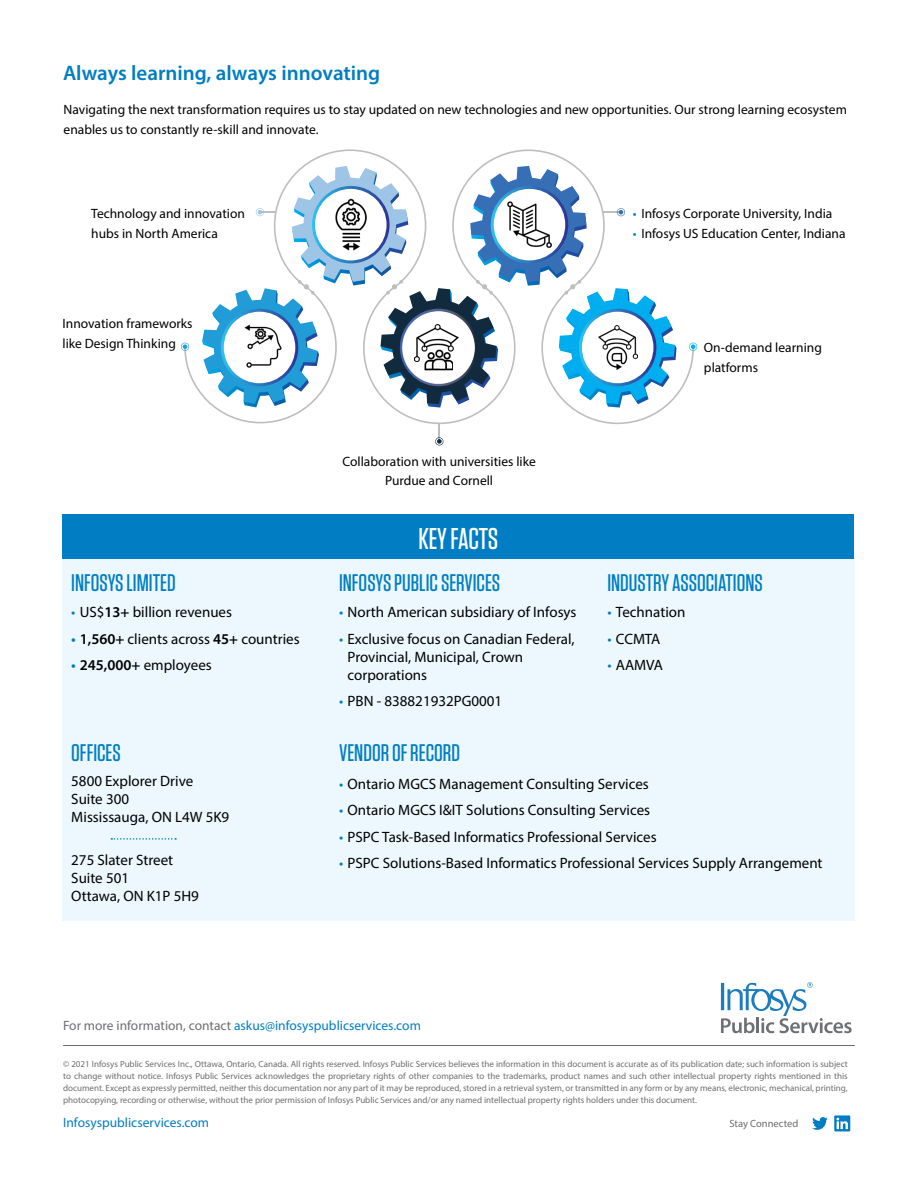
<style>
.page{position:relative;width:918px;height:1188px;background:#fff}
.page>*{position:absolute;margin:0;border:0;box-sizing:border-box;transform-origin:0 0}
.t1{font:500 30px "Tungsten";letter-spacing:-.01em;color:#fff}
.t2{font:500 24px "Tungsten";color:#007dc3}
.t3{font:600 21px "Myriad Pro";color:#007dc3}
.t4{font:15px/18px "Myriad Pro";color:#000}
.t5{font:13.5px/19.5px "Myriad Pro";color:#000}
.t6{font:13.5px "Myriad Pro";color:#007dc3}
.t7{font:10.5px "Myriad Pro";color:#6d6e71}
.t8{font:9px/12px "Myriad Pro";color:#6d6e71;text-align:justify}
.s1{color:#007dc3}
.s2{font-weight:600}
.s3{font-weight:600;color:#007dc3}
.s4{color:#6d6e71}
</style>
<div class="page">
<hr style="left:63px;top:1045px;width:792px;height:1px;background:#6d6e71">
<svg style="left:812px;top:1117px;width:16px;height:13px"></svg>
<svg style="left:834px;top:1115px;width:16px;height:16px"></svg>
<svg style="left:836px;top:1118px;width:12px;height:11px"></svg>
<svg style="left:721px;top:982px;width:131px;height:51px"></svg>
<div style="left:62px;top:554px;width:793px;height:367px;background:#ecf8fe"></div>
<div style="left:62px;top:514px;width:792px;height:45px;background:#007dc3"></div>
<svg style="left:111px;top:838px;width:65px;height:2px"></svg>
<svg style="left:184px;top:149px;width:510px;height:275px"></svg>
<svg style="left:181px;top:343px;width:8px;height:8px"></svg>
<img style="left:559px;top:289px;width:118px;height:119px">
<img style="left:202px;top:404px;width:117px;height:3px">
<img style="left:380px;top:404px;width:118px;height:4px">
<svg style="left:202px;top:166px;width:473px;height:238px"></svg>
<svg style="left:435px;top:423px;width:8px;height:22px"></svg>
<svg style="left:689px;top:343px;width:8px;height:8px"></svg>
<img style="left:321px;top:195px;width:60px;height:59px">
<img style="left:239px;top:322px;width:48px;height:49px">
<img style="left:503px;top:198px;width:53px;height:53px">
<img style="left:414px;top:324px;width:45px;height:38px">
<img style="left:598px;top:325px;width:40px;height:44px">
<img style="left:425px;top:347px;width:28px;height:24px">
<h3 class="t3" style="left:63px;top:59px;width:319px">Always learning, always innovating</h3>
<h3 class="t5" style="left:64px;top:100px;width:785px">Navigating the next transformation requires us to stay updated on new technologies and new opportunities. Our strong learning ecosystem enables us to constantly re-skill and innovate.</h3>
<h3 class="t5" style="left:91px;top:204px;width:155px">Technology and innovation hubs in North America</h3>
<h3 class="t5" style="left:63px;top:314px;width:132px">Innovation frameworks like Design Thinking</h3>
<h3 class="t5" style="left:343px;top:451px;width:195px;text-align:center">Collaboration with universities like<br>Purdue and Cornell</h3>
<h1 class="t1" style="left:418px;top:523px;width:81px">KEY FACTS</h1>
<h3 class="t5" style="left:633px;top:204px;width:201px"><span class="s1">•</span> Infosys Corporate University, India</h3>
<h3 class="t5" style="left:633px;top:223px;width:214px"><span class="s1">•</span> Infosys US Education Center, Indiana</h3>
<h3 class="t5" style="left:704px;top:338px;width:119px">On-demand learning platforms</h3>
<h2 class="t2" style="left:71px;top:570px;width:106px">INFOSYS LIMITED</h2>
<h2 class="t2" style="left:339px;top:570px;width:163px">INFOSYS PUBLIC SERVICES</h2>
<h2 class="t2" style="left:607px;top:570px;width:157px">INDUSTRY ASSOCIATIONS</h2>
<h3 class="t4" style="left:607px;top:603px;width:79px"><span class="s1">•</span> Technation</h3>
<h3 class="t4" style="left:607px;top:629px;width:55px"><span class="s1">•</span> CCMTA</h3>
<h3 class="t4" style="left:607px;top:656px;width:57px"><span class="s1">•</span> AAMVA</h3>
<h3 class="t4" style="left:71px;top:603px;width:162px"><span class="s1">•</span> US$<span class="s2">13+</span> billion revenues</h3>
<h3 class="t4" style="left:71px;top:629px;width:230px"><span class="s3">•</span> <span class="s2">1,560+</span> clients across <span class="s2">45+</span> countries</h3>
<h3 class="t4" style="left:71px;top:656px;width:142px"><span class="s3">•</span> <span class="s2">245,000+</span> employees</h3>
<h3 class="t4" style="left:339px;top:603px;width:239px"><span class="s1">•</span> North American subsidiary of Infosys</h3>
<h3 class="t4" style="left:348px;top:629px;width:229px;text-indent:-9px"><span class="s1">•</span> Exclusive focus on Canadian Federal,<br>Provincial, Municipal, Crown corporations</h3>
<h3 class="t4" style="left:339px;top:692px;width:165px"><span class="s1">•</span> PBN - 838821932PG0001</h3>
<h2 class="t2" style="left:71px;top:740px;width:51px">OFFICES</h2>
<h2 class="t2" style="left:339px;top:740px;width:122px">VENDOR OF RECORD</h2>
<h3 class="t4" style="left:339px;top:775px;width:311px"><span class="s1">•</span> Ontario MGCS Management Consulting Services</h3>
<h3 class="t4" style="left:339px;top:801px;width:313px"><span class="s1">•</span> Ontario MGCS I&amp;IT Solutions Consulting Services</h3>
<h3 class="t4" style="left:339px;top:828px;width:319px"><span class="s1">•</span> PSPC Task-Based Informatics Professional Services</h3>
<h3 class="t4" style="left:339px;top:854px;width:485px"><span class="s1">•</span> PSPC Solutions-Based Informatics Professional Services Supply Arrangement</h3>
<h3 class="t4" style="left:71px;top:772px;width:159px">5800 Explorer Drive<br>Suite 300<br>Mississauga, ON L4W 5K9</h3>
<h3 class="t4" style="left:71px;top:851px;width:129px">275 Slater Street<br>Suite 501<br>Ottawa, ON K1P 5H9</h3>
<h3 class="t6" style="left:63px;top:1017px;width:359px"><span class="s4">For more information, contact</span> askus@infosyspublicservices.com</h3>
<p class="t8" style="left:63px;top:1058px;width:786px">© 2021 Infosys Public Services Inc., Ottawa, Ontario, Canada. All rights reserved. Infosys Public Services believes the information in this document is accurate as of its publication date; such information is subject to change without notice. Infosys Public Services acknowledges the proprietary rights of other companies to the trademarks, product names and such other intellectual property rights mentioned in this document. Except as expressly permitted, neither this documentation nor any part of it may be reproduced, stored in a retrieval system, or transmitted in any form or by any means, electronic, mechanical, printing, photocopying, recording or otherwise, without the prior permission of Infosys Public Services and/or any named intellectual property rights holders under this document.</p>
<h3 class="t6" style="left:63px;top:1114px;width:148px">Infosyspublicservices.com</h3>
<p class="t7" style="left:729px;top:1117px;width:70px">Stay Connected</p>
</div>
